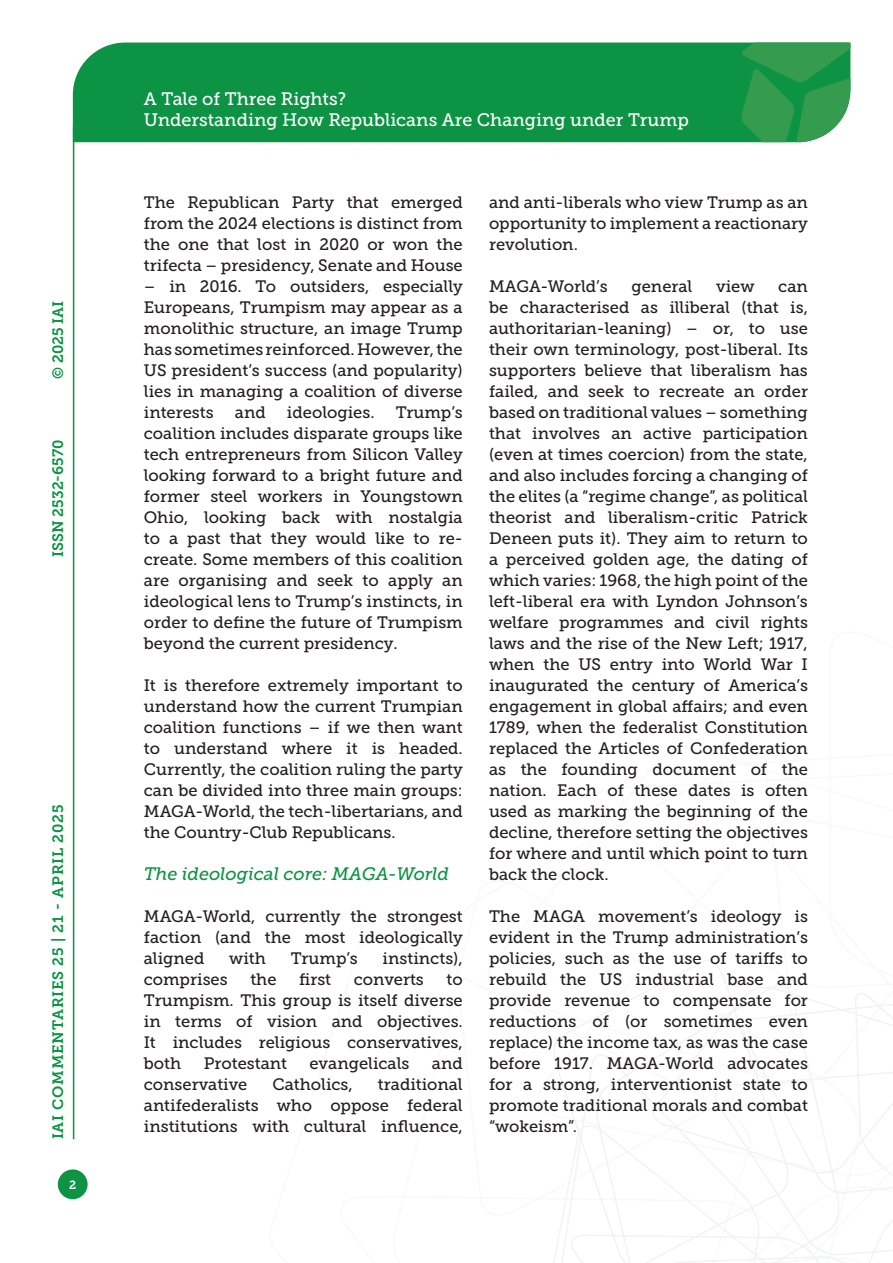
<style>
.page{position:relative;width:893px;height:1263px;background:#fff}
.page>*{position:absolute;margin:0;border:0;box-sizing:border-box;transform-origin:0 0}
.t1{font:18px/21.6px "Museo Slab 500";color:#fff}
.Titolo_paragrafo_2{font:italic 18px "Museo Slab 500";color:#0d9344}
.Testo{font:16.5px/21px "Museo Slab 500";color:#231f20;text-align:justify}
.t2{font:15px "Museo Slab 700";letter-spacing:.05em;color:#0d9344}
.t3{font:15px "Museo Slab 700";color:#0d9344}
.t4{font:12px "Museo Slab 700";color:#fff}
</style>
<div class="page">
<svg style="left:553px;top:960px;width:340px;height:303px"></svg>
<div style="left:73px;top:43px;width:668px;height:99px;background:#0d9344"></div>
<svg style="left:741px;top:43px;width:109px;height:99px;background:#339d54"></svg>
<div style="left:58px;top:1169px;width:30px;height:30px;background:#0d9344;border-radius:50%"></div>
<hr style="left:73px;top:126px;width:1px;height:1013px;background:#0d9344">
<p class="t2" style="left:50px;top:379px;width:80px;rotate:-90deg">© 2025 IAI</p>
<p class="t3" style="left:50px;top:557px;width:119px;rotate:-90deg">ISSN 2532-6570</p>
<p class="t2" style="left:50px;top:1139px;width:336px;rotate:-90deg">IAI COMMENTARIES 25 | 21 - APRIL 2025</p>
<p class="t4" style="left:69px;top:1178px;width:9px">2</p>
<p class="t1" style="left:144px;top:88px;width:546px">A Tale of Three Rights?<br>Understanding How Republicans Are Changing under Trump</p>
<p class="Testo" style="left:144px;top:192px;width:320px">The Republican Party that emerged from the 2024 elections is distinct from the one that lost in 2020 or won the trifecta – presidency, Senate and House</p>
<p class="Testo" style="left:144px;top:276px;width:320px">– in 2016. To outsiders, especially Europeans, Trumpism may appear as a monolithic structure, an image Trump has sometimes reinforced. However, the US president’s success (and popularity) lies in managing a coalition of diverse interests</p>
<p class="Testo" style="left:144px;top:402px;width:320px;text-indent:252px">Trump’s coalition includes disparate groups like tech entrepreneurs from Silicon Valley looking forward to a bright future and former steel workers in Youngstown Ohio, looking back with nostalgia to a past that they would like to re&shy;create. Some members of this coalition are organising and seek to apply an ideological lens to Trump’s instincts, in order to define the future of Trumpism beyond the current presidency.</p>
<p class="Testo" style="left:144px;top:675px;width:320px">It is therefore extremely important to understand how the current Trumpian coalition functions – if we then want to understand where it is headed.<br>Currently, the coalition ruling the party can be divided into three main groups:<br>MAGA-World, the tech-libertarians, and the Country-Club Republicans.</p>
<p class="Titolo_paragrafo_2" style="left:144px;top:864px;width:307px">The ideological core: MAGA-World</p>
<p class="Testo" style="left:144px;top:906px;width:320px">MAGA-World, currently the strongest faction (and the most ideologically aligned</p>
<p class="Testo" style="left:235px;top:402px;width:32px">and</p>
<p class="Testo" style="left:287px;top:402px;width:89px">ideologies.</p>
<p class="Testo" style="left:229px;top:948px;width:38px">with</p>
<p class="Testo" style="left:291px;top:948px;width:69px">Trump’s</p>
<p class="Testo" style="left:383px;top:948px;width:82px">instincts),</p>
<p class="Testo" style="left:144px;top:969px;width:85px">comprises</p>
<p class="Testo" style="left:250px;top:969px;width:28px">the</p>
<p class="Testo" style="left:299px;top:969px;width:34px">first</p>
<p class="Testo" style="left:354px;top:969px;width:72px">converts</p>
<p class="Testo" style="left:144px;top:969px;width:320px;text-indent:303px">to Trumpism. This group is itself diverse in terms of vision and objectives.<br>It includes religious conservatives, both</p>
<p class="Testo" style="left:204px;top:1053px;width:85px">Protestant</p>
<p class="Testo" style="left:309px;top:1053px;width:102px">evangelicals</p>
<p class="Testo" style="left:432px;top:1053px;width:32px">and</p>
<p class="Testo" style="left:144px;top:1074px;width:105px">conservative</p>
<p class="Testo" style="left:272px;top:1074px;width:82px">Catholics,</p>
<p class="Testo" style="left:144px;top:1074px;width:320px;text-indent:234px">traditional antifederalists who oppose federal institutions with cultural influence,</p>
<p class="Testo" style="left:489px;top:192px;width:320px">and anti-liberals who view Trump as an opportunity to implement a reactionary revolution.</p>
<p class="Testo" style="left:489px;top:276px;width:120px">MAGA-World’s</p>
<p class="Testo" style="left:631px;top:276px;width:62px">general</p>
<p class="Testo" style="left:716px;top:276px;width:40px">view</p>
<p class="Testo" style="left:489px;top:276px;width:320px;text-indent:289px">can be characterised as illiberal (that is, authoritarian-leaning) – or, to use their own terminology, post-liberal. Its supporters believe that liberalism has failed, and seek to recreate an order based on traditional values – something that involves an active participation (even at times coercion) from the state, and also includes forcing a changing of the elites (a “regime change”, as political theorist and liberalism-critic Patrick Deneen puts it). They aim to return to a perceived golden age, the dating of which varies: 1968, the high point of the left-liberal era with Lyndon Johnson’s welfare programmes and civil rights laws and the rise of the New Left; 1917, when the US entry into World War I inaugurated the century of America’s engagement in global affairs; and even 1789, when the federalist Constitution replaced the Articles of Confederation as the founding document of the nation. Each of these dates is often used as marking the beginning of the decline, therefore setting the objectives for where and until which point to turn back the clock.</p>
<p class="Testo" style="left:489px;top:906px;width:320px">The MAGA movement’s ideology is evident in the Trump administration’s policies, such as the use of tariffs to rebuild the US industrial base and provide revenue to compensate for reductions of (or sometimes even replace) the income tax, as was the case before 1917. MAGA-World advocates for a strong, interventionist state to promote traditional morals and combat “wokeism”.</p>
</div>
